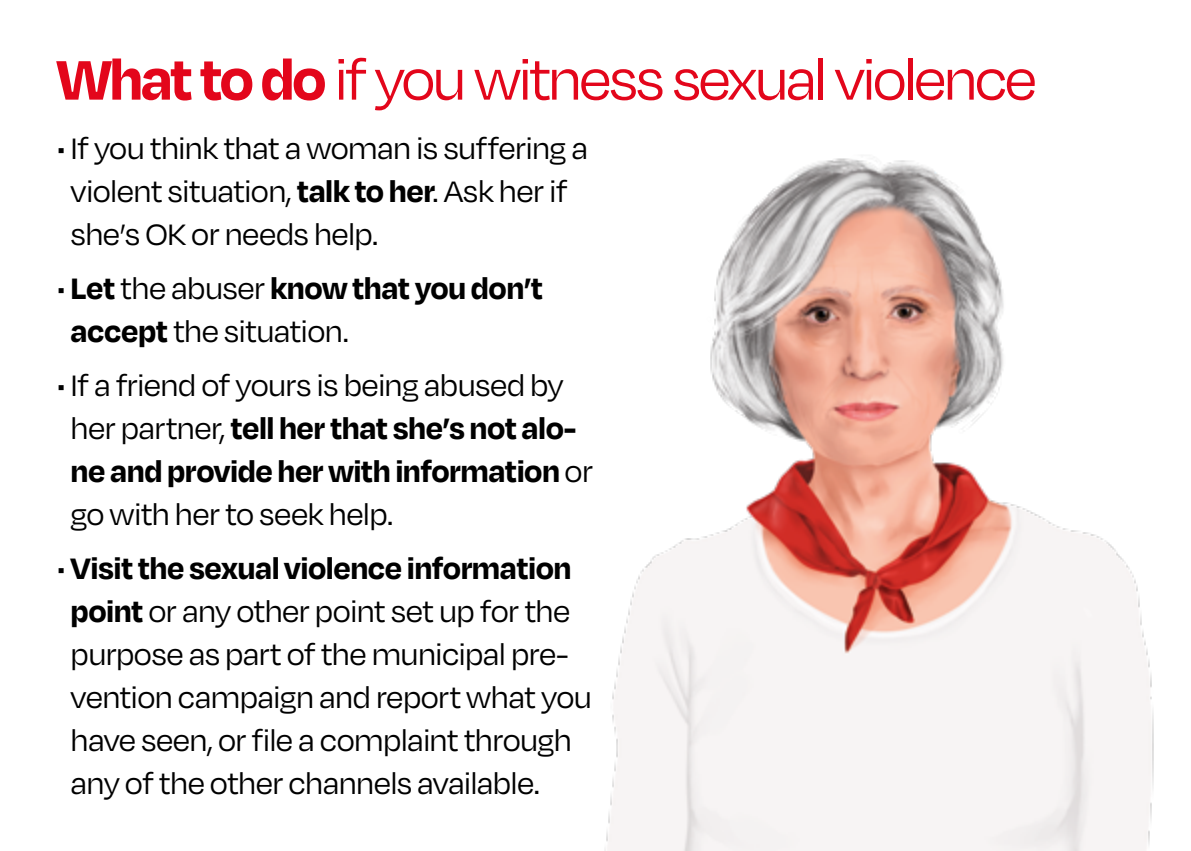
<style>
.page{position:relative;width:1191px;height:851px;background:#fff}
.page>*{position:absolute;margin:0;border:0;box-sizing:border-box;transform-origin:0 0}
.t1{font:64px "Degular";letter-spacing:-.05em;color:#e3061b}
.t2{font:34px/42.8px "Degular";letter-spacing:-.02em;color:#000}
.t3{font:700 34px/42.8px "Degular";letter-spacing:-.015em;color:#000}
.s1{font-weight:700}
.s2{font-weight:400}
</style>
<div class="page">
<img style="left:605px;top:158px;width:549px;height:692px">
<h1 class="t1" style="left:57px;top:41px;width:981px"><span class="s1">What to do</span> if you witness sexual violence</h1>
<p class="t2" style="left:71px;top:126px;width:519px;text-indent:-14px">• If you think that a woman is suffering a violent situation, <span class="s1">talk to her</span>. Ask her if she’s OK or needs help.</p>
<p class="t3" style="left:71px;top:265px;width:474px;text-indent:-14px"><span class="s2">•</span> Let <span class="s2">the abuser</span> know that you don’t accept <span class="s2">the situation.</span></p>
<p class="t2" style="left:71px;top:363px;width:524px;text-indent:-14px">• If a friend of yours is being abused by her partner, <span class="s1">tell her that she’s not alo&shy;ne and provide her with information</span> or go with her to seek help.</p>
<p class="t2" style="left:71px;top:546px;width:523px;text-indent:-14px">• <span class="s1">Visit the sexual violence information point</span> or any other point set up for the purpose as part of the municipal pre&shy;vention campaign and report what you have seen, or file a complaint through any of the other channels available.</p>
</div>
